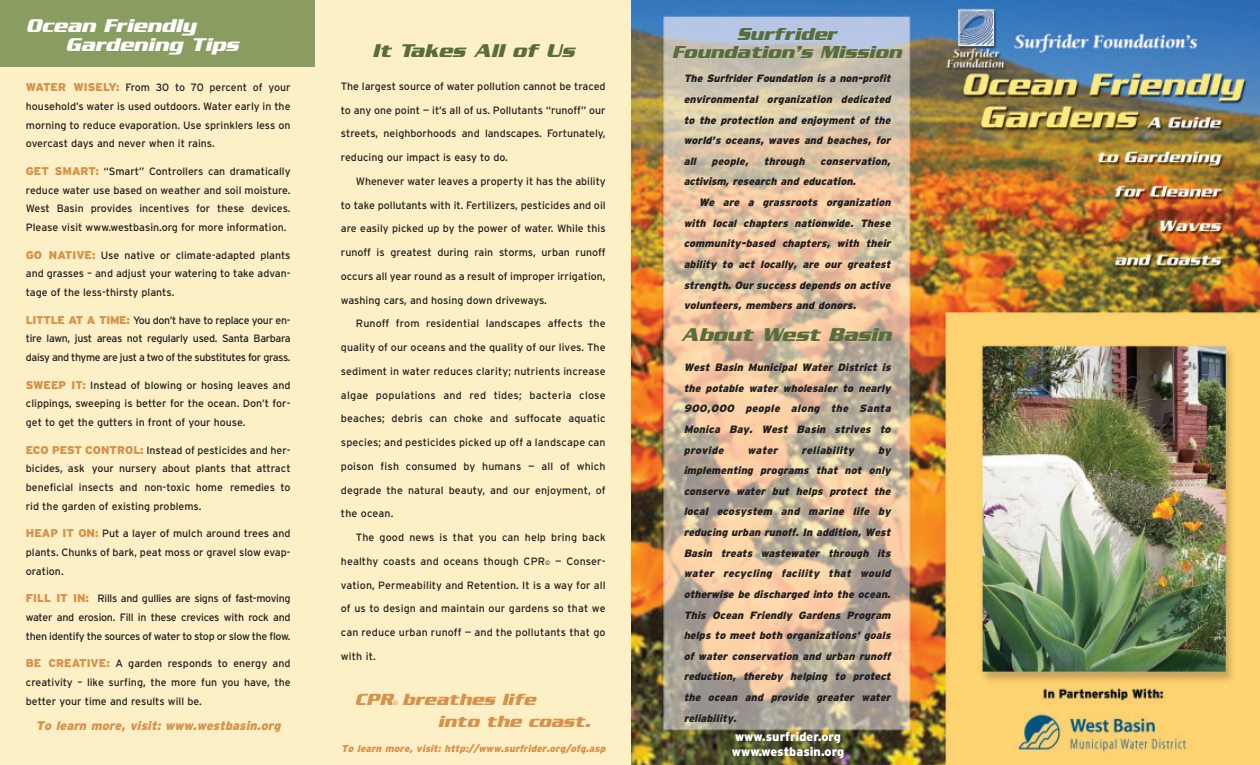
<style>
.page{position:relative;width:1260px;height:765px;background:#fff}
.page>*{position:absolute;margin:0;border:0;box-sizing:border-box;transform-origin:0 0}
.t1{font:italic 700 20px "Serpentine Sans ICG";color:#586d3b}
.t2{font:italic 700 20px/18.8px "Serpentine Sans ICG";color:#fff}
.t3{font:italic 700 18.75px/17.5px "Serpentine Sans ICG";color:#586d3b;text-align:center}
.t4{font:italic 700 17.5px/22.5px "Serpentine Sans ICG";color:#d7914a}
.t5{font:italic 900 12.5px "Interstate";color:#d7914a}
.t6{font:900 12.5px/15px "Interstate";color:#fff}
.t7{font:10.62px/18.8px "Interstate";color:#231f20;text-align:justify}
.t8{font:italic 900 10.62px/20.6px "Interstate";color:#231f20;text-align:justify}
.t9{font:10.62px "Interstate";letter-spacing:.025em;color:#231f20}
.t10{font:italic 900 10px "Interstate";color:#d7914a}
.t11{font:700 7.25px "Serpentine Sans ICG";color:#d7914a}
.s1{font-weight:900;font-size:11.25px;color:#d7914a}
.s2{font-size:6.25px}
</style>
<div class="page">
<div style="left:0;top:0;width:646px;height:765px;background:#fef0c6"></div>
<img style="left:631px;top:0;width:629px;height:765px">
<div style="left:0;top:0;width:315px;height:67px;background:#899d60"></div>
<h1 class="t2" style="left:65px;top:18px;width:174px;text-indent:-40px">Ocean Friendly<br>Gardening Tips</h1>
<p class="t7" style="left:26px;top:79px;width:266px"><span class="s1">WATER WISELY:</span> From 30 to 70 percent of your household’s water is used outdoors. Water early in the morning to reduce evaporation. Use sprinklers less on overcast days and never when it rains.</p>
<p class="t7" style="left:26px;top:163px;width:266px"><span class="s1">GET SMART:</span> “Smart” Controllers can dramatically reduce water use based on weather and soil moisture.<br>West Basin provides incentives for these devices.<br>Please visit www.westbasin.org for more information.</p>
<p class="t7" style="left:26px;top:246px;width:266px"><span class="s1">GO NATIVE:</span> Use native or climate-adapted plants and grasses – and adjust your watering to take advan&shy;tage of the less-thirsty plants.</p>
<p class="t7" style="left:26px;top:311px;width:266px"><span class="s1">LITTLE AT A TIME:</span> You don’t have to replace your en&shy;tire lawn, just areas not regularly used. Santa Barbara daisy and thyme are just a two of the substitutes for grass.</p>
<p class="t7" style="left:26px;top:376px;width:266px"><span class="s1">SWEEP IT:</span> Instead of blowing or hosing leaves and clippings, sweeping is better for the ocean. Don’t for&shy;get to get the gutters in front of your house.</p>
<p class="t7" style="left:26px;top:441px;width:266px"><span class="s1">ECO PEST CONTROL:</span> Instead of pesticides and her&shy;bicides, ask your nursery about plants that attract beneficial insects and non-toxic home remedies to rid the garden of existing problems.</p>
<p class="t7" style="left:26px;top:525px;width:266px"><span class="s1">HEAP IT ON:</span> Put a layer of mulch around trees and plants. Chunks of bark, peat moss or gravel slow evap&shy;oration.</p>
<p class="t7" style="left:26px;top:590px;width:266px"><span class="s1">FILL IT IN:</span> Rills and gullies are signs of fast-moving water and erosion. Fill in these crevices with rock and then identify the sources of water to stop or slow the flow.</p>
<p class="t7" style="left:26px;top:655px;width:266px"><span class="s1">BE CREATIVE:</span> A garden responds to energy and creativity – like surfing, the more fun you have, the better your time and results will be.</p>
<p class="t5" style="left:36px;top:721px;width:249px">To learn more, visit: www.westbasin.org</p>
<h1 class="t1" style="left:372px;top:43px;width:204px">It Takes All of Us</h1>
<p class="t7" style="left:341px;top:78px;width:266px">The largest source of water pollution cannot be traced</p>
<p class="t7" style="left:341px;top:102px;width:266px">to any one point — it’s all of us. Pollutants “runoff” our</p>
<p class="t7" style="left:341px;top:125px;width:266px">streets, neighborhoods and landscapes. Fortunately,</p>
<p class="t7" style="left:341px;top:149px;width:169px">reducing our impact is easy to do.</p>
<p class="t7" style="left:356px;top:173px;width:251px">Whenever water leaves a property it has the ability</p>
<p class="t7" style="left:341px;top:197px;width:266px">to take pollutants with it. Fertilizers, pesticides and oil</p>
<p class="t7" style="left:341px;top:220px;width:266px">are easily picked up by the power of water. While this</p>
<p class="t7" style="left:341px;top:244px;width:266px">runoff is greatest during rain storms, urban runoff</p>
<p class="t7" style="left:341px;top:268px;width:266px">occurs all year round as a result of improper irrigation,</p>
<p class="t7" style="left:341px;top:292px;width:208px">washing cars, and hosing down driveways.</p>
<p class="t7" style="left:356px;top:315px;width:251px">Runoff from residential landscapes affects the</p>
<p class="t7" style="left:341px;top:339px;width:266px">quality of our oceans and the quality of our lives. The</p>
<p class="t7" style="left:341px;top:363px;width:266px">sediment in water reduces clarity; nutrients increase</p>
<p class="t9" style="left:341px;top:391px;width:266px">algae populations and red tides; bacteria close</p>
<p class="t7" style="left:341px;top:410px;width:266px">beaches; debris can choke and suffocate aquatic</p>
<p class="t7" style="left:341px;top:434px;width:266px">species; and pesticides picked up off a landscape can</p>
<p class="t7" style="left:341px;top:458px;width:266px">poison fish consumed by humans — all of which</p>
<p class="t7" style="left:341px;top:482px;width:266px">degrade the natural beauty, and our enjoyment, of</p>
<p class="t7" style="left:341px;top:505px;width:54px">the ocean.</p>
<p class="t7" style="left:356px;top:529px;width:251px">The good news is that you can help bring back</p>
<p class="t7" style="left:341px;top:553px;width:266px">healthy coasts and oceans though CPR<span class="s2">©</span> — Conser-</p>
<p class="t7" style="left:341px;top:577px;width:266px">vation, Permeability and Retention. It is a way for all</p>
<p class="t7" style="left:341px;top:600px;width:266px">of us to design and maintain our gardens so that we</p>
<p class="t7" style="left:341px;top:624px;width:266px">can reduce urban runoff — and the pollutants that go</p>
<p class="t7" style="left:341px;top:648px;width:36px">with it.</p>
<h3 class="t4" style="left:355px;top:689px;width:40px">CPR</h3>
<p class="t11" style="left:393px;top:700px;width:7px">©</p>
<h3 class="t4" style="left:438px;top:689px;width:154px;text-indent:-36px">breathes life<br>into the coast.</h3>
<p class="t10" style="left:341px;top:745px;width:268px">To learn more, visit: http://www.surfrider.org/ofg.asp</p>
<h2 class="t3" style="left:672px;top:27px;width:231px">Surfrider<br>Foundation’s Mission</h2>
<p class="t8" style="left:684px;top:69px;width:211px">The Surfrider Foundation is a non-profit environmental organization dedicated to the protection and enjoyment of the world’s oceans, waves and beaches, for all</p>
<p class="t8" style="left:684px;top:152px;width:211px;text-indent:136px">conservation, activism, research and education.</p>
<p class="t8" style="left:684px;top:193px;width:211px;text-indent:15px">We are a grassroots organization with local chapters nationwide. These community-based chapters, with their ability to act locally, are our greatest strength. Our success depends on active volunteers, members and donors.</p>
<p class="t8" style="left:712px;top:152px;width:40px">people,</p>
<p class="t8" style="left:764px;top:152px;width:44px">through</p>
<h1 class="t1" style="left:681px;top:327px;width:212px">About West Basin</h1>
<p class="t8" style="left:684px;top:358px;width:211px">West Basin Municipal Water District is the potable water wholesaler to nearly 900,000 people along the Santa Monica Bay. West Basin strives to provide</p>
<p class="t8" style="left:747px;top:440px;width:34px">water</p>
<p class="t8" style="left:802px;top:440px;width:56px">reliability</p>
<p class="t8" style="left:684px;top:440px;width:211px;text-indent:194px">by implementing programs that not only conserve water but helps protect the local ecosystem and marine life by reducing urban runoff. In addition, West Basin treats wastewater through its water recycling facility that would otherwise be discharged into the ocean.<br>This Ocean Friendly Gardens Program helps to meet both organizations’ goals of water conservation and urban runoff reduction, thereby helping to protect the ocean and provide greater water reliability.</p>
<p class="t6" style="left:732px;top:730px;width:114px">www.surfrider.org www.westbasin.org</p>
</div>
